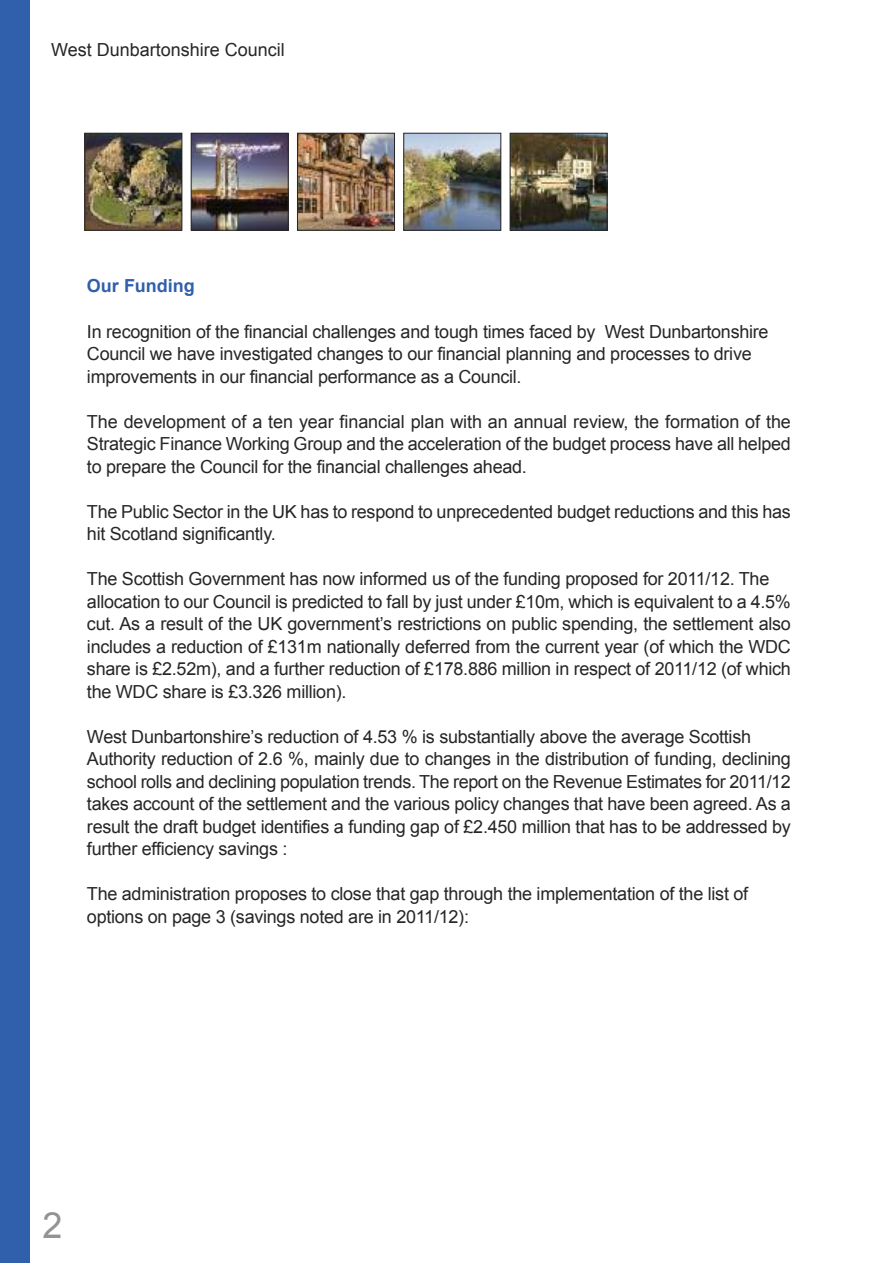
<style>
.page{position:relative;width:893px;height:1263px;background:#fff}
.page>*{position:absolute;margin:0;border:0;box-sizing:border-box;transform-origin:0 0}
.t1{font:36px "Arial";color:#939393}
.t2{font:18px/22.5px "Arial";letter-spacing:-.015em;color:#272627}
.t3{font:700 18px "Arial";color:#3060ab}
</style>
<div class="page">
<div style="left:0;top:0;width:30px;height:1263px;background:#3060ab"></div>
<img style="left:299px;top:135px;width:94px;height:94px">
<div style="left:297px;top:133px;width:98px;height:98px;border:1px solid #272627"></div>
<img style="left:512px;top:135px;width:93px;height:94px">
<div style="left:510px;top:133px;width:97px;height:98px;border:1px solid #272627"></div>
<img style="left:405px;top:135px;width:94px;height:94px">
<div style="left:403px;top:133px;width:98px;height:98px;border:1px solid #272627"></div>
<img style="left:86px;top:135px;width:94px;height:94px">
<div style="left:84px;top:133px;width:98px;height:98px;border:1px solid #272627"></div>
<img style="left:193px;top:135px;width:94px;height:94px">
<div style="left:191px;top:133px;width:98px;height:98px;border:1px solid #272627"></div>
<p class="t2" style="left:51px;top:38px;width:235px">West Dunbartonshire Council</p>
<p class="t3" style="left:87px;top:275px;width:109px">Our Funding</p>
<p class="t2" style="left:87px;top:320px;width:683px">In recognition of the financial challenges and tough times faced by West Dunbartonshire<br>Council we have investigated changes to our financial planning and processes to drive improvements in our financial performance as a Council.</p>
<p class="t2" style="left:87px;top:410px;width:705px;text-align:justify">The development of a ten year financial plan with an annual review, the formation of the Strategic Finance Working Group and the acceleration of the budget process have all helped to prepare the Council for the financial challenges ahead.</p>
<p class="t2" style="left:87px;top:500px;width:705px">The Public Sector in the UK has to respond to unprecedented budget reductions and this has hit Scotland significantly.</p>
<p class="t2" style="left:87px;top:568px;width:705px">The Scottish Government has now informed us of the funding proposed for 2011/12. The allocation to our Council is predicted to fall by just under £10m, which is equivalent to a 4.5% cut. As a result of the UK government’s restrictions on public spending, the settlement also includes a reduction of £131m nationally deferred from the current year (of which the WDC share is £2.52m), and a further reduction of £178.886 million in respect of 2011/12 (of which the WDC share is £3.326 million).</p>
<p class="t2" style="left:87px;top:725px;width:705px">West Dunbartonshire’s reduction of 4.53 % is substantially above the average Scottish Authority reduction of 2.6 %, mainly due to changes in the distribution of funding, declining school rolls and declining population trends. The report on the Revenue Estimates for 2011/12 takes account of the settlement and the various policy changes that have been agreed. As a result the draft budget identifies a funding gap of £2.450 million that has to be addressed by further efficiency savings :</p>
<p class="t2" style="left:87px;top:883px;width:663px">The administration proposes to close that gap through the implementation of the list of options on page 3 (savings noted are in 2011/12):</p>
<h1 class="t1" style="left:43px;top:1205px;width:22px">2</h1>
</div>
